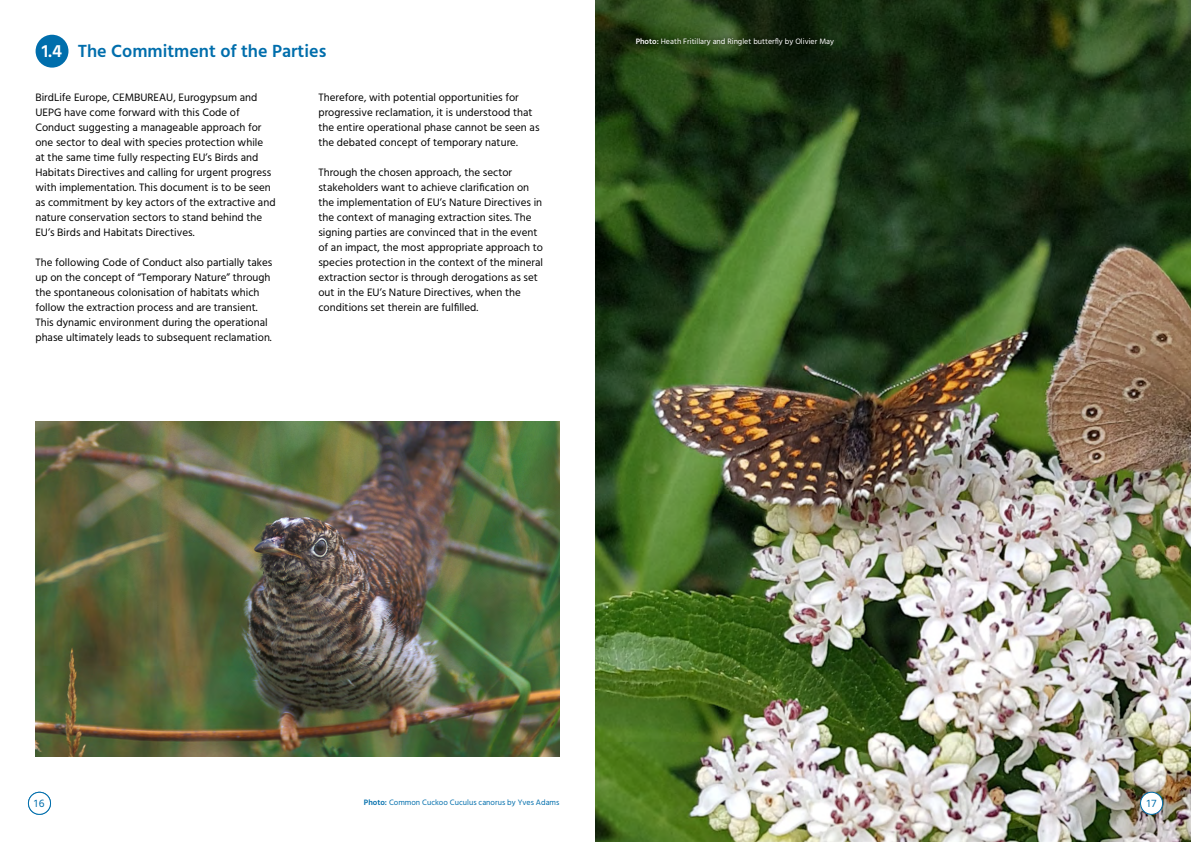
<style>
.page{position:relative;width:1191px;height:842px;background:#fff}
.page>*{position:absolute;margin:0;border:0;box-sizing:border-box;transform-origin:0 0}
.t1{font:600 18px "Hind";color:#006eac}
.t2{font:11px/15px "Hind";color:#000}
.t3{font:11px "Hind";color:#006eac}
.t4{font:8px "Hind";color:#fff}
.t5{font:8px "Hind";color:#006eac}
.s1{color:#fff}
.s2{font-weight:600}
</style>
<div class="page">
<div style="left:36px;top:35px;width:32px;height:33px;background:#006eac;border-radius:50%"></div>
<img style="left:595px;top:0;width:596px;height:842px">
<div style="left:631px;top:33px;width:207px;height:17px;background:#000;opacity:.75"></div>
<img style="left:35px;top:421px;width:524px;height:336px">
<div style="left:1140px;top:792px;width:22px;height:22px;background:#fff;border-radius:50%"></div>
<div style="left:1140px;top:792px;width:23px;height:23px;border:1px solid #006eac;border-radius:50%"></div>
<div style="left:28px;top:792px;width:23px;height:23px;border:1px solid #006eac;border-radius:50%"></div>
<h1 class="t1" style="left:42px;top:38px;width:286px"><span class="s1">1.4</span> The Commitment of the Parties</h1>
<p class="t2" style="left:35px;top:90px;width:242px">BirdLife Europe, CEMBUREAU, Eurogypsum and UEPG have come forward with this Code of Conduct suggesting a manageable approach for one sector to deal with species protection while<br>at the same time fully respecting EU’s Birds and Habitats Directives and calling for urgent progress with implementation. This document is to be seen as commitment by key actors of the extractive and nature conservation sectors to stand behind the EU’s Birds and Habitats Directives.</p>
<p class="t2" style="left:35px;top:255px;width:238px">The following Code of Conduct also partially takes up on the concept of “Temporary Nature” through the spontaneous colonisation of habitats which follow the extraction process and are transient.<br>This dynamic environment during the operational phase ultimately leads to subsequent reclamation.</p>
<p class="t2" style="left:318px;top:90px;width:223px">Therefore, with potential opportunities for progressive reclamation, it is understood that the entire operational phase cannot be seen as the debated concept of temporary nature.</p>
<p class="t2" style="left:318px;top:165px;width:226px">Through the chosen approach, the sector stakeholders want to achieve clarification on the implementation of EU’s Nature Directives in the context of managing extraction sites. The signing parties are convinced that in the event of an impact, the most appropriate approach to species protection in the context of the mineral extraction sector is through derogations as set out in the EU’s Nature Directives, when the conditions set therein are fulfilled.</p>
<p class="t4" style="left:635px;top:35px;width:200px"><span class="s2">Photo:</span> Heath Fritillary and Ringlet butterfly by Olivier May</p>
<p class="t3" style="left:34px;top:796px;width:12px">1 616</p>
<p class="t5" style="left:364px;top:797px;width:197px"><span class="s2">Photo:</span> Common Cuckoo Cuculus canorus by Yves Adams</p>
<p class="t3" style="left:1146px;top:796px;width:11px">17</p>
</div>
